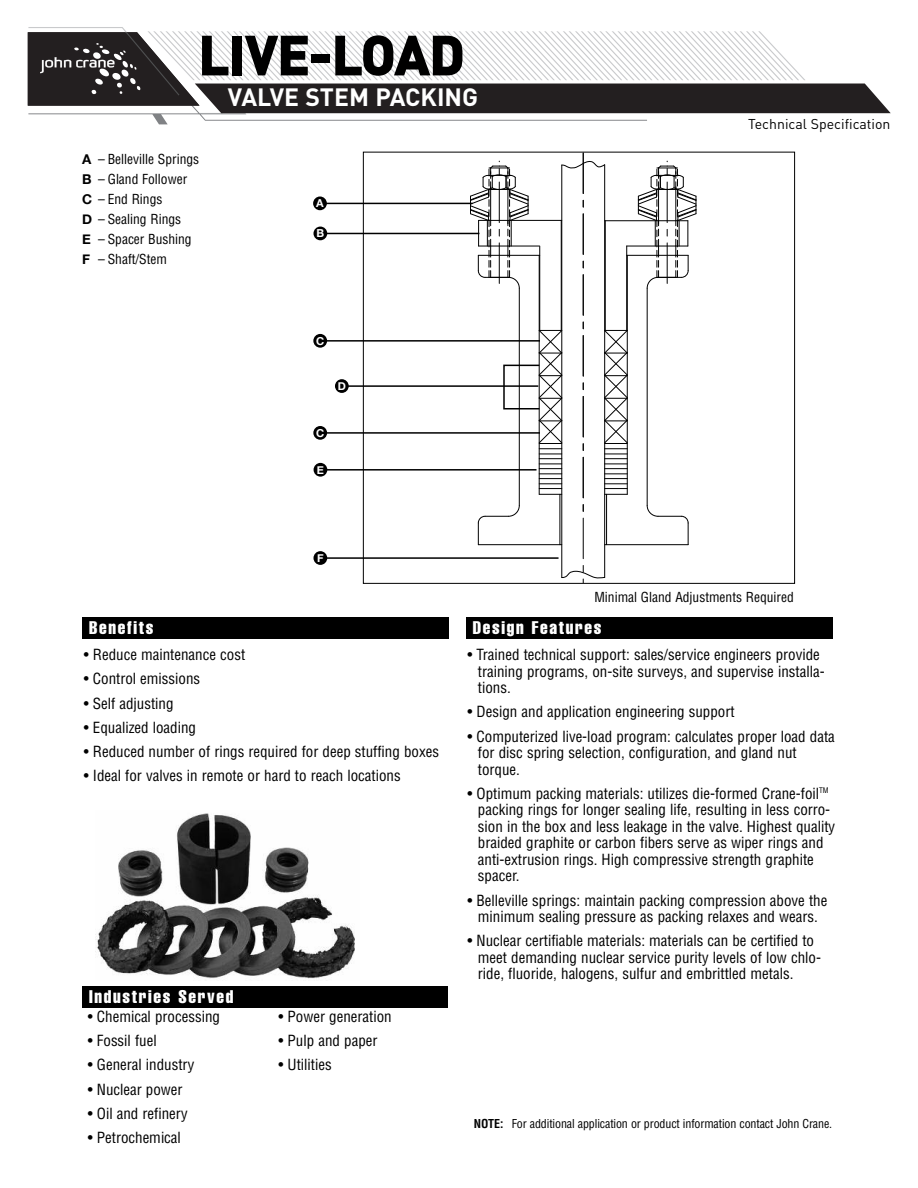
<style>
.page{position:relative;width:918px;height:1188px;background:#fff}
.page>*{position:absolute;margin:0;border:0;box-sizing:border-box;transform-origin:0 0}
.t1{font:900 55.8px "DIN";letter-spacing:-.03em;color:#000}
.t2{font:700 24.75px "DIN";color:#fff}
.t3{font:extra-condensed 18px "Helvetica";letter-spacing:.095em;color:#fff}
.t4{font:condensed 15px/16.5px "Helvetica";color:#000}
.t5{font:14.1px "DIN";color:#000}
.t6{font:condensed 13.5px/20px "Helvetica";color:#000}
.t7{font:condensed 12px "Helvetica";letter-spacing:-.01em;color:#000}
.t8{font:700 10.95px "Helvetica Neue";color:#fff}
.s1{font-family:"Helvetica Neue";font-weight:700;font-stretch:normal}
.s2{font-weight:700}
</style>
<div class="page">
<div style="left:466px;top:617px;width:366px;height:22px;background:#000"></div>
<div style="left:82px;top:617px;width:367px;height:22px;background:#000"></div>
<div style="left:82px;top:986px;width:366px;height:22px;background:#000"></div>
<hr style="left:478px;top:544px;width:84px;height:1px;background:#000">
<hr style="left:519px;top:288px;width:1px;height:217px;background:#000">
<hr style="left:478px;top:255px;width:62px;height:1px;background:#000">
<hr style="left:479px;top:246px;width:60px;height:1px;background:#000">
<hr style="left:479px;top:220px;width:83px;height:1px;background:#000">
<svg style="left:477px;top:504px;width:43px;height:41px"></svg>
<hr style="left:605px;top:544px;width:83px;height:1px;background:#000">
<hr style="left:647px;top:288px;width:1px;height:217px;background:#000">
<hr style="left:627px;top:255px;width:61px;height:1px;background:#000">
<hr style="left:627px;top:246px;width:61px;height:1px;background:#000">
<hr style="left:605px;top:220px;width:83px;height:1px;background:#000">
<svg style="left:646px;top:504px;width:43px;height:41px"></svg>
<svg style="left:470px;top:161px;width:59px;height:128px"></svg>
<svg style="left:637px;top:161px;width:60px;height:128px"></svg>
<svg style="left:538px;top:154px;width:91px;height:428px"></svg>
<hr style="left:561px;top:220px;width:1px;height:111px;background:#000">
<hr style="left:539px;top:246px;width:1px;height:85px;background:#000">
<div style="left:313px;top:196px;width:14px;height:14px;background:#000;border-radius:50%"></div>
<hr style="left:325px;top:203px;width:147px;height:1px;background:#000">
<div style="left:313px;top:334px;width:14px;height:14px;background:#000;border-radius:50%"></div>
<hr style="left:326px;top:340px;width:214px;height:2px;background:#000">
<div style="left:314px;top:463px;width:13px;height:14px;background:#000;border-radius:50%"></div>
<hr style="left:326px;top:469px;width:211px;height:2px;background:#000">
<div style="left:313px;top:551px;width:14px;height:14px;background:#000;border-radius:50%"></div>
<hr style="left:326px;top:557px;width:233px;height:2px;background:#000">
<div style="left:313px;top:227px;width:14px;height:13px;background:#000;border-radius:50%"></div>
<hr style="left:326px;top:233px;width:153px;height:1px;background:#000">
<img style="left:96px;top:813px;width:259px;height:166px">
<div style="left:313px;top:426px;width:14px;height:14px;background:#000;border-radius:50%"></div>
<hr style="left:326px;top:432px;width:214px;height:2px;background:#000">
<div style="left:335px;top:379px;width:14px;height:14px;background:#000;border-radius:50%"></div>
<hr style="left:347px;top:385px;width:191px;height:2px;background:#000">
<div style="left:503px;top:365px;width:37px;height:45px;border:2px solid #000"></div>
<svg style="left:28px;top:27px;width:863px;height:97px"></svg>
<h1 class="t1" style="left:198px;top:22px;width:269px">LIVE-LOAD</h1>
<h2 class="t2" style="left:228px;top:83px;width:252px">VALVE STEM PACKING</h2>
<p class="t6" style="left:82px;top:150px;width:118px"><span class="s1">A</span> – Belleville Springs<br><span class="s1">B</span> – Gland Follower<br><span class="s1">C</span> – End Rings<br><span class="s1">D</span> – Sealing Rings<br><span class="s1">E</span> – Spacer Bushing<br><span class="s1">F</span> – Shaft/Stem</p>
<p class="t8" style="left:316px;top:197px;width:9px">A</p>
<p class="t8" style="left:316px;top:227px;width:9px">B</p>
<p class="t8" style="left:316px;top:334px;width:10px">C</p>
<p class="t8" style="left:338px;top:379px;width:10px">D</p>
<p class="t8" style="left:316px;top:426px;width:10px">C</p>
<p class="t8" style="left:317px;top:463px;width:9px">E</p>
<p class="t8" style="left:317px;top:551px;width:8px">F</p>
<p class="t5" style="left:748px;top:119px;width:144px">Technical Specification</p>
<p class="t6" style="left:594px;top:587px;width:201px">Minimal Gland Adjustments Required</p>
<p class="t3" style="left:89px;top:622px;width:66px">Benefits</p>
<p class="t3" style="left:473px;top:622px;width:130px">Design Features</p>
<p class="t4" style="left:84px;top:647px;width:163px">• Reduce maintenance cost</p>
<p class="t4" style="left:84px;top:671px;width:118px">• Control emissions</p>
<p class="t4" style="left:84px;top:695px;width:91px">• Self adjusting</p>
<p class="t4" style="left:84px;top:719px;width:114px">• Equalized loading</p>
<p class="t4" style="left:84px;top:744px;width:357px">• Reduced number of rings required for deep stuffing boxes</p>
<p class="t4" style="left:84px;top:768px;width:318px">• Ideal for valves in remote or hard to reach locations</p>
<p class="t4" style="left:478px;top:647px;width:348px;text-indent:-11px">• Trained technical support: sales/service engineers provide training programs, on-site surveys, and supervise installa&shy;tions.</p>
<p class="t4" style="left:467px;top:704px;width:269px">• Design and application engineering support</p>
<p class="t4" style="left:478px;top:728px;width:358px;text-indent:-11px">• Computerized live-load program: calculates proper load data for disc spring selection, configuration, and gland nut torque.</p>
<p class="t4" style="left:478px;top:785px;width:359px;text-indent:-10px">• Optimum packing materials: utilizes die-formed Crane-foil<sup>TM </sup>packing rings for longer sealing life, resulting in less corro&shy;sion in the box and less leakage in the valve. Highest quality braided graphite or carbon fibers serve as wiper rings and anti-extrusion rings. High compressive strength graphite spacer.</p>
<p class="t4" style="left:467px;top:892px;width:361px;text-align:center">• Belleville springs: maintain packing compression above the minimum sealing pressure as packing relaxes and wears.</p>
<p class="t4" style="left:478px;top:933px;width:345px;text-indent:-11px">• Nuclear certifiable materials: materials can be certified to meet demanding nuclear service purity levels of low chlo&shy;ride, fluoride, halogens, sulfur and embrittled metals.</p>
<p class="t3" style="left:89px;top:990px;width:146px">Industries Served</p>
<p class="t4" style="left:88px;top:1009px;width:134px">• Chemical processing</p>
<p class="t4" style="left:88px;top:1033px;width:71px">• Fossil fuel</p>
<p class="t4" style="left:88px;top:1057px;width:108px">• General industry</p>
<p class="t4" style="left:88px;top:1081px;width:96px">• Nuclear power</p>
<p class="t4" style="left:88px;top:1105px;width:102px">• Oil and refinery</p>
<p class="t4" style="left:88px;top:1130px;width:95px">• Petrochemical</p>
<p class="t4" style="left:279px;top:1009px;width:115px">• Power generation</p>
<p class="t4" style="left:279px;top:1033px;width:101px">• Pulp and paper</p>
<p class="t4" style="left:279px;top:1057px;width:55px">• Utilities</p>
<p class="t7" style="left:474px;top:1117px;width:360px"><span class="s2">NOTE:</span> For additional application or product information contact John Crane.</p>
</div>
